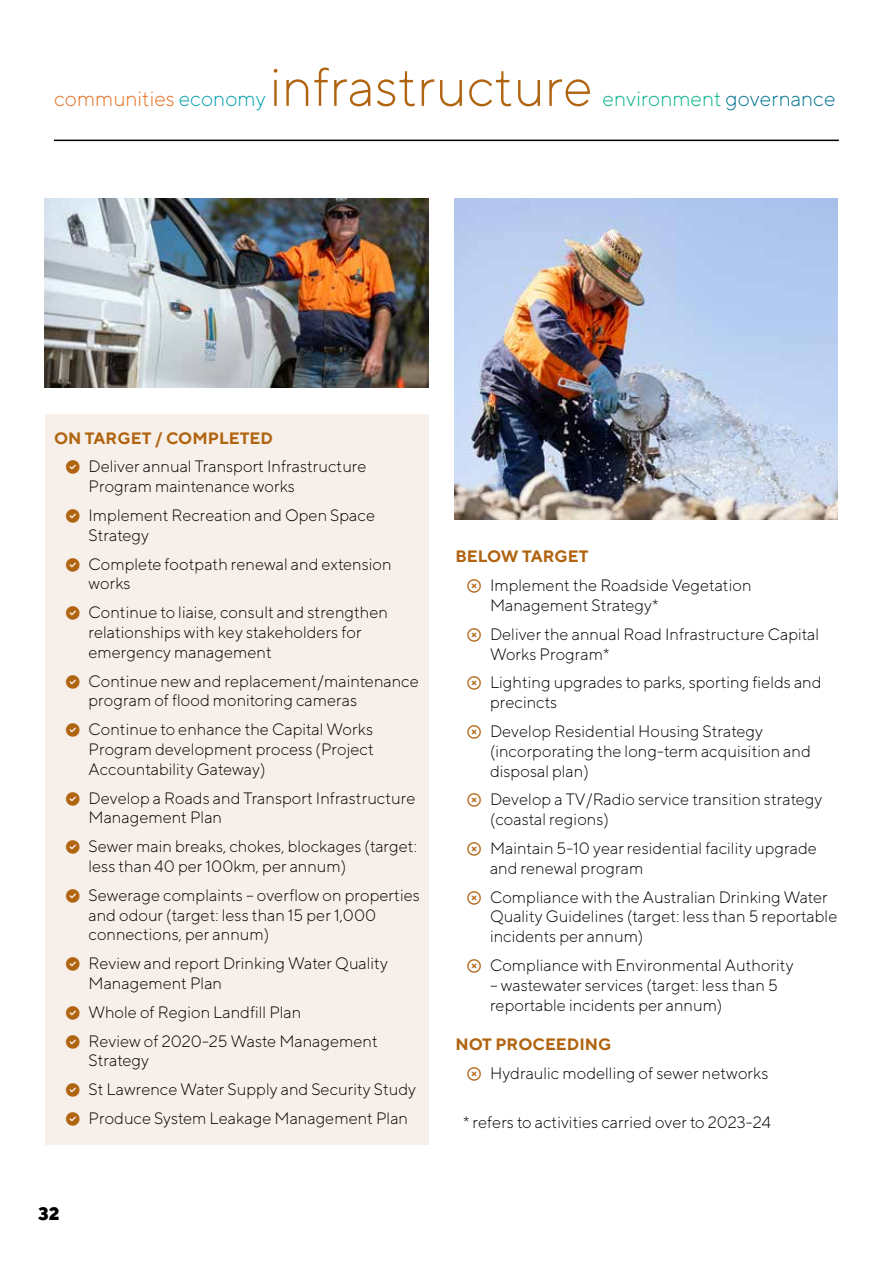
<style>
.page{position:relative;width:893px;height:1263px;background:#fff}
.page>*{position:absolute;margin:0;border:0;box-sizing:border-box;transform-origin:0 0}
.t1{font:300 54px "TT Norms";color:#b06410}
.t2{font:300 21px "TT Norms";color:#00b18b}
.t3{font:300 21px "TT Norms";color:#e86d1f}
.t4{font:800 18px "TT Norms";color:#000}
.t5{font:300 16.5px/19.8px "TT Norms";color:#000}
.t6{font:700 16.5px "TT Norms";color:#b06410}
.s1{color:#00a0af}
.s2{color:#00728f}
.s3{color:#b06410}
</style>
<div class="page">
<hr style="left:54px;top:140px;width:785px;height:1px;background:#000">
<div style="left:45px;top:414px;width:383px;height:730px;background:#f7efe9"></div>
<img style="left:45px;top:198px;width:383px;height:190px">
<img style="left:454px;top:198px;width:384px;height:322px">
<p class="t3" style="left:54px;top:86px;width:213px">communities <span class="s1">economy</span></p>
<h1 class="t1" style="left:270px;top:54px;width:325px">infrastructure</h1>
<p class="t2" style="left:603px;top:86px;width:235px">environment <span class="s2">governance</span></p>
<p class="t6" style="left:54px;top:427px;width:220px">ON TARGET / COMPLETED</p>
<p class="t5" style="left:88px;top:456px;width:280px">Deliver annual Transport Infrastructure<br>Program maintenance works</p>
<p class="t5" style="left:88px;top:505px;width:288px">Implement Recreation and Open Space<br>Strategy</p>
<p class="t5" style="left:88px;top:553px;width:305px">Complete footpath renewal and extension works</p>
<p class="t5" style="left:88px;top:602px;width:301px">Continue to liaise, consult and strengthen relationships with key stakeholders for emergency management</p>
<p class="t5" style="left:88px;top:670px;width:332px">Continue new and replacement/maintenance program of flood monitoring cameras</p>
<p class="t5" style="left:88px;top:719px;width:287px;text-align:justify">Continue to enhance the Capital Works Program development process (Project Accountability Gateway)</p>
<p class="t5" style="left:88px;top:787px;width:328px">Develop a Roads and Transport Infrastructure<br>Management Plan</p>
<p class="t5" style="left:88px;top:836px;width:330px">Sewer main breaks, chokes, blockages (target: less than 40 per 100km, per annum)</p>
<p class="t5" style="left:88px;top:885px;width:333px">Sewerage complaints – overflow on properties and odour (target: less than 15 per 1,000 connections, per annum)</p>
<p class="t5" style="left:88px;top:953px;width:301px">Review and report Drinking Water Quality<br>Management Plan</p>
<p class="t5" style="left:88px;top:997px;width:291px;line-height:28.8px">Whole of Region Landfill Plan<br>Review of 2020-25 Waste Management</p>
<p class="t5" style="left:88px;top:1046px;width:329px;line-height:28.8px">Strategy<br>St Lawrence Water Supply and Security Study<br>Produce System Leakage Management Plan</p>
<p class="t4" style="left:38px;top:1202px;width:23px">32</p>
<p class="t6" style="left:455px;top:546px;width:135px">BELOW TARGET</p>
<p class="t5" style="left:490px;top:575px;width:263px;text-indent:-22px"><span class="s3">✓</span> Implement the Roadside Vegetation<br>Management Strategy*</p>
<p class="t5" style="left:490px;top:624px;width:331px;text-indent:-22px"><span class="s3">✓</span> Deliver the annual Road Infrastructure Capital<br>Works Program*</p>
<p class="t5" style="left:490px;top:672px;width:333px;text-indent:-22px"><span class="s3">✓</span> Lighting upgrades to parks, sporting fields and precincts</p>
<p class="t5" style="left:490px;top:721px;width:322px;text-indent:-22px"><span class="s3">✓</span> Develop Residential Housing Strategy (incorporating the long-term acquisition and disposal plan)</p>
<p class="t5" style="left:490px;top:789px;width:334px;text-indent:-22px"><span class="s3">✓</span> Develop a TV/Radio service transition strategy (coastal regions)</p>
<p class="t5" style="left:490px;top:838px;width:328px;text-indent:-22px"><span class="s3">✓</span> Maintain 5-10 year residential facility upgrade and renewal program</p>
<p class="t5" style="left:490px;top:886px;width:349px;text-indent:-22px"><span class="s3">✓</span> Compliance with the Australian Drinking Water<br>Quality Guidelines (target: less than 5 reportable incidents per annum)</p>
<p class="t5" style="left:467px;top:955px;width:328px"><span class="s3">✓</span> Compliance with Environmental Authority</p>
<p class="t5" style="left:490px;top:975px;width:289px">– wastewater services (target: less than 5 reportable incidents per annum)</p>
<p class="t6" style="left:455px;top:1034px;width:158px">NOT PROCEEDING</p>
<p class="t5" style="left:467px;top:1063px;width:303px"><span class="s3">✓</span> Hydraulic modelling of sewer networks</p>
<p class="t5" style="left:463px;top:1111px;width:310px">* refers to activities carried over to 2023-24</p>
</div>
